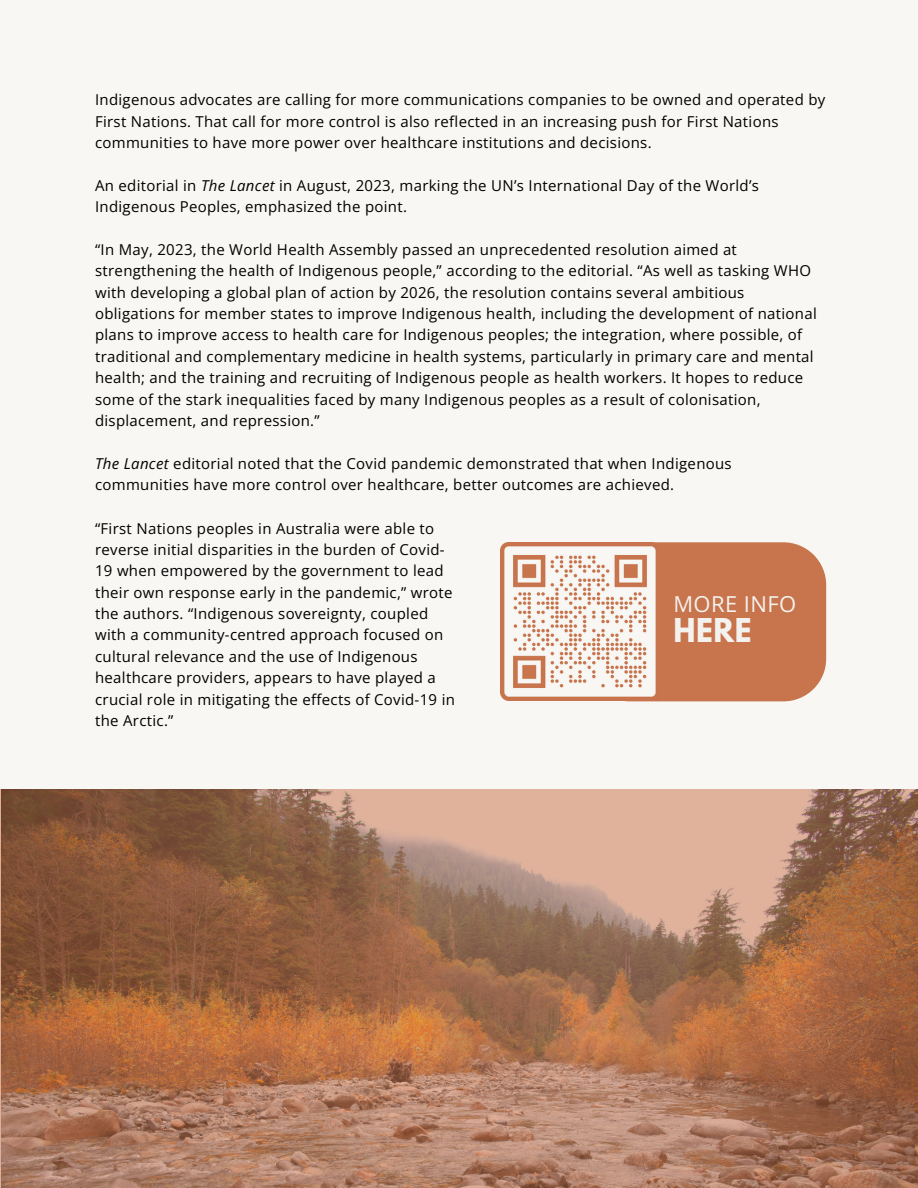
<style>
.page{position:relative;width:918px;height:1188px;background:#f8f7f4}
.page>*{position:absolute;margin:0;border:0;box-sizing:border-box;transform-origin:0 0}
.t1{font:700 29.1px "League Spartan";color:#f4f2ef}
.t2{font:22.05px "Open Sans";letter-spacing:.02em;color:#f4f2ef}
.t3{font:15px/21.3px "Open Sans";letter-spacing:.02em;color:#000}
.s1{font-style:italic}
</style>
<div class="page">
<div style="left:659px;top:542px;width:167px;height:159px;background:#c8744c"></div>
<img style="left:501px;top:542px;width:158px;height:159px">
<svg style="left:0;top:789px;width:918px;height:399px;background:#a87558"></svg>
<p class="t3" style="left:95px;top:89px;width:732px">Indigenous advocates are calling for more communications companies to be owned and operated by<br>First Nations. That call for more control is also reflected in an increasing push for First Nations communities to have more power over healthcare institutions and decisions.</p>
<p class="t3" style="left:95px;top:174px;width:665px">An editorial in <span class="s1">The Lancet</span> in August, 2023, marking the UN’s International Day of the World’s<br>Indigenous Peoples, emphasized the point.</p>
<p class="t3" style="left:95px;top:238px;width:723px">“In May, 2023, the World Health Assembly passed an unprecedented resolution aimed at strengthening the health of Indigenous people,” according to the editorial. “As well as tasking WHO with developing a global plan of action by 2026, the resolution contains several ambitious obligations for member states to improve Indigenous health, including the development of national plans to improve access to health care for Indigenous peoples; the integration, where possible, of traditional and complementary medicine in health systems, particularly in primary care and mental health; and the training and recruiting of Indigenous people as health workers. It hopes to reduce some of the stark inequalities faced by many Indigenous peoples as a result of colonisation, displacement, and repression.”</p>
<p class="t3" style="left:95px;top:452px;width:638px"><span class="s1">The Lancet</span> editorial noted that the Covid pandemic demonstrated that when Indigenous communities have more control over healthcare, better outcomes are achieved.</p>
<p class="t3" style="left:95px;top:517px;width:361px">“First Nations peoples in Australia were able to reverse initial disparities in the burden of Covid-19 when empowered by the government to lead their own response early in the pandemic,” wrote the authors. “Indigenous sovereignty, coupled with a community-centred approach focused on cultural relevance and the use of Indigenous healthcare providers, appears to have played a crucial role in mitigating the effects of Covid-19 in the Arctic.”</p>
<p class="t2" style="left:673px;top:588px;width:124px">MORE INFO</p>
<p class="t1" style="left:673px;top:616px;width:80px">HERE</p>
</div>
